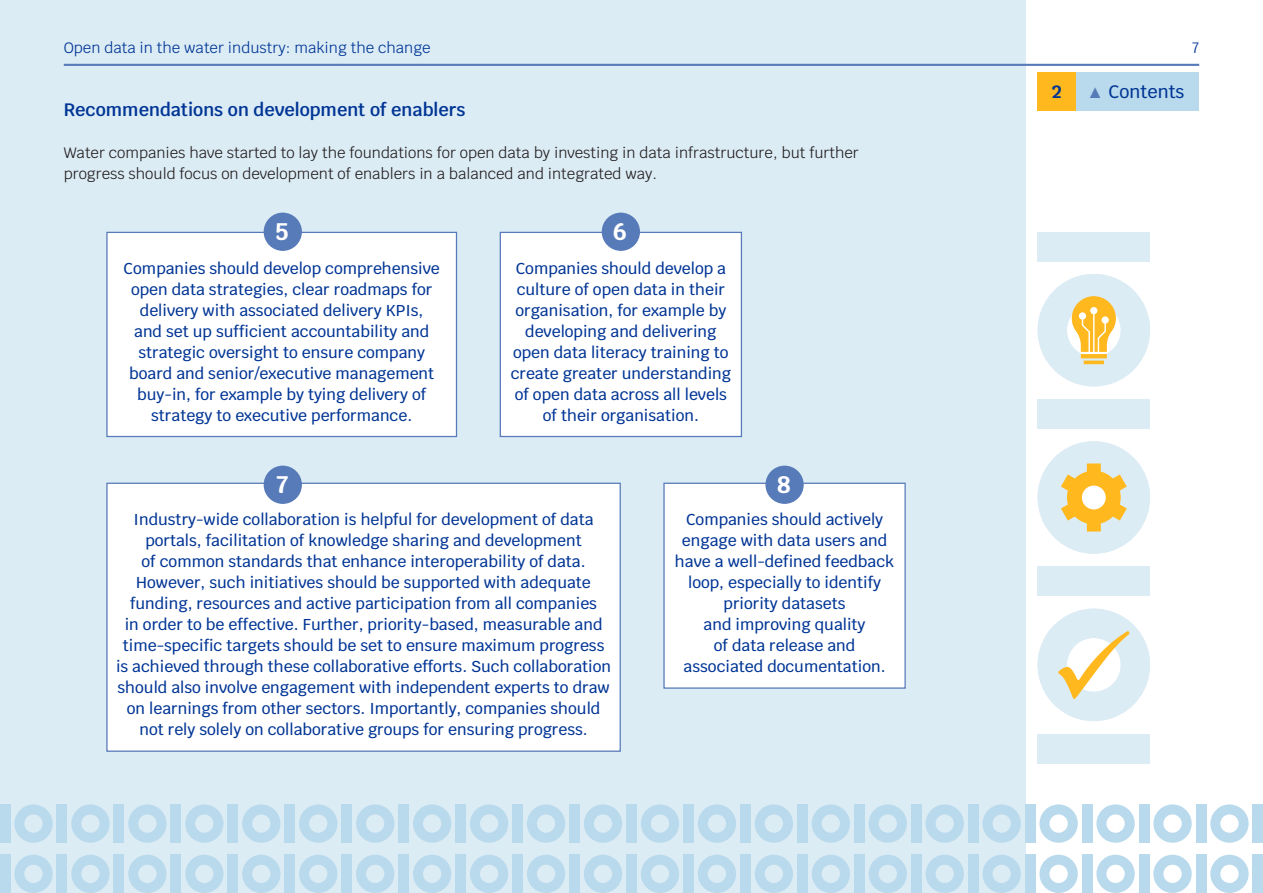
<style>
.page{position:relative;width:1263px;height:893px;background:#fff}
.page>*{position:absolute;margin:0;border:0;box-sizing:border-box;transform-origin:0 0}
.t1{font:700 24px "Krub";color:#fff}
.t2{font:600 18px "Krub";color:#003595}
.t3{font:500 18px "Krub";color:#003595}
.t4{font:700 18px "Krub";color:#003595}
.t5{font:500 15.75px/21px "Krub";color:#003595;text-align:center}
.t6{font:15px/21px "Krub";color:#231f20}
.t7{font:15px "Krub";color:#003595}
.s1{font-weight:700;color:#577ab9}
</style>
<div class="page">
<div style="left:0;top:0;width:1025px;height:893px;background:#dcecf5"></div>
<div style="left:0;top:804px;width:10px;height:39px;background:#b9d9ec"></div>
<svg style="left:14px;top:804px;width:39px;height:39px"></svg>
<div style="left:57px;top:804px;width:10px;height:39px;background:#b9d9ec"></div>
<svg style="left:71px;top:804px;width:39px;height:39px"></svg>
<div style="left:114px;top:804px;width:10px;height:39px;background:#b9d9ec"></div>
<svg style="left:128px;top:804px;width:39px;height:39px"></svg>
<div style="left:171px;top:804px;width:10px;height:39px;background:#b9d9ec"></div>
<svg style="left:185px;top:804px;width:38px;height:39px"></svg>
<div style="left:228px;top:804px;width:10px;height:39px;background:#b9d9ec"></div>
<svg style="left:242px;top:804px;width:38px;height:39px"></svg>
<div style="left:285px;top:804px;width:10px;height:39px;background:#b9d9ec"></div>
<svg style="left:299px;top:804px;width:38px;height:39px"></svg>
<div style="left:342px;top:804px;width:10px;height:39px;background:#b9d9ec"></div>
<svg style="left:356px;top:804px;width:38px;height:39px"></svg>
<div style="left:399px;top:804px;width:10px;height:39px;background:#b9d9ec"></div>
<svg style="left:413px;top:804px;width:38px;height:39px"></svg>
<div style="left:456px;top:804px;width:10px;height:39px;background:#b9d9ec"></div>
<svg style="left:470px;top:804px;width:38px;height:39px"></svg>
<div style="left:513px;top:804px;width:10px;height:39px;background:#b9d9ec"></div>
<svg style="left:527px;top:804px;width:38px;height:39px"></svg>
<div style="left:569px;top:804px;width:10px;height:39px;background:#b9d9ec"></div>
<svg style="left:584px;top:804px;width:38px;height:39px"></svg>
<div style="left:626px;top:804px;width:10px;height:39px;background:#b9d9ec"></div>
<svg style="left:641px;top:804px;width:38px;height:39px"></svg>
<div style="left:683px;top:804px;width:10px;height:39px;background:#b9d9ec"></div>
<svg style="left:698px;top:804px;width:38px;height:39px"></svg>
<div style="left:740px;top:804px;width:10px;height:39px;background:#b9d9ec"></div>
<svg style="left:755px;top:804px;width:38px;height:39px"></svg>
<div style="left:797px;top:804px;width:10px;height:39px;background:#b9d9ec"></div>
<svg style="left:812px;top:804px;width:38px;height:39px"></svg>
<div style="left:854px;top:804px;width:10px;height:39px;background:#b9d9ec"></div>
<svg style="left:869px;top:804px;width:38px;height:39px"></svg>
<div style="left:911px;top:804px;width:10px;height:39px;background:#b9d9ec"></div>
<svg style="left:925px;top:804px;width:39px;height:39px"></svg>
<div style="left:968px;top:804px;width:10px;height:39px;background:#b9d9ec"></div>
<svg style="left:982px;top:804px;width:39px;height:39px"></svg>
<div style="left:1025px;top:804px;width:10px;height:39px;background:#b9d9ec"></div>
<svg style="left:1039px;top:804px;width:39px;height:39px"></svg>
<div style="left:1082px;top:804px;width:10px;height:39px;background:#b9d9ec"></div>
<svg style="left:1096px;top:804px;width:39px;height:39px"></svg>
<div style="left:1139px;top:804px;width:10px;height:39px;background:#b9d9ec"></div>
<svg style="left:1153px;top:804px;width:39px;height:39px"></svg>
<div style="left:1196px;top:804px;width:10px;height:39px;background:#b9d9ec"></div>
<svg style="left:1210px;top:804px;width:38px;height:39px"></svg>
<div style="left:1253px;top:804px;width:10px;height:39px;background:#b9d9ec"></div>
<div style="left:0;top:855px;width:10px;height:38px;background:#b9d9ec"></div>
<svg style="left:14px;top:855px;width:39px;height:38px"></svg>
<div style="left:57px;top:855px;width:10px;height:38px;background:#b9d9ec"></div>
<svg style="left:71px;top:855px;width:39px;height:38px"></svg>
<div style="left:114px;top:855px;width:10px;height:38px;background:#b9d9ec"></div>
<svg style="left:128px;top:855px;width:39px;height:38px"></svg>
<div style="left:171px;top:855px;width:10px;height:38px;background:#b9d9ec"></div>
<svg style="left:185px;top:855px;width:38px;height:38px"></svg>
<div style="left:228px;top:855px;width:10px;height:38px;background:#b9d9ec"></div>
<svg style="left:242px;top:855px;width:38px;height:38px"></svg>
<div style="left:285px;top:855px;width:10px;height:38px;background:#b9d9ec"></div>
<svg style="left:299px;top:855px;width:38px;height:38px"></svg>
<div style="left:342px;top:855px;width:10px;height:38px;background:#b9d9ec"></div>
<svg style="left:356px;top:855px;width:38px;height:38px"></svg>
<div style="left:399px;top:855px;width:10px;height:38px;background:#b9d9ec"></div>
<svg style="left:413px;top:855px;width:38px;height:38px"></svg>
<div style="left:456px;top:855px;width:10px;height:38px;background:#b9d9ec"></div>
<svg style="left:470px;top:855px;width:38px;height:38px"></svg>
<div style="left:513px;top:855px;width:10px;height:38px;background:#b9d9ec"></div>
<svg style="left:527px;top:855px;width:38px;height:38px"></svg>
<div style="left:569px;top:855px;width:10px;height:38px;background:#b9d9ec"></div>
<svg style="left:584px;top:855px;width:38px;height:38px"></svg>
<div style="left:626px;top:855px;width:10px;height:38px;background:#b9d9ec"></div>
<svg style="left:641px;top:855px;width:38px;height:38px"></svg>
<div style="left:683px;top:855px;width:10px;height:38px;background:#b9d9ec"></div>
<svg style="left:698px;top:855px;width:38px;height:38px"></svg>
<div style="left:740px;top:855px;width:10px;height:38px;background:#b9d9ec"></div>
<svg style="left:755px;top:855px;width:38px;height:38px"></svg>
<div style="left:797px;top:855px;width:10px;height:38px;background:#b9d9ec"></div>
<svg style="left:812px;top:855px;width:38px;height:38px"></svg>
<div style="left:854px;top:855px;width:10px;height:38px;background:#b9d9ec"></div>
<svg style="left:869px;top:855px;width:38px;height:38px"></svg>
<div style="left:911px;top:855px;width:10px;height:38px;background:#b9d9ec"></div>
<svg style="left:925px;top:855px;width:39px;height:38px"></svg>
<div style="left:968px;top:855px;width:10px;height:38px;background:#b9d9ec"></div>
<svg style="left:982px;top:855px;width:39px;height:38px"></svg>
<div style="left:1025px;top:855px;width:10px;height:38px;background:#b9d9ec"></div>
<svg style="left:1039px;top:855px;width:39px;height:38px"></svg>
<div style="left:1082px;top:855px;width:10px;height:38px;background:#b9d9ec"></div>
<svg style="left:1096px;top:855px;width:39px;height:38px"></svg>
<div style="left:1139px;top:855px;width:10px;height:38px;background:#b9d9ec"></div>
<svg style="left:1153px;top:855px;width:39px;height:38px"></svg>
<div style="left:1196px;top:855px;width:10px;height:38px;background:#b9d9ec"></div>
<svg style="left:1210px;top:855px;width:38px;height:38px"></svg>
<div style="left:1253px;top:855px;width:10px;height:38px;background:#b9d9ec"></div>
<hr style="left:64px;top:64px;width:1135px;height:2px;background:#577ab9">
<div style="left:107px;top:232px;width:349px;height:204px;background:#fff"></div>
<div style="left:106px;top:232px;width:351px;height:205px;border:1px solid #577ab9"></div>
<div style="left:500px;top:232px;width:241px;height:204px;background:#fff"></div>
<div style="left:500px;top:232px;width:242px;height:205px;border:1px solid #577ab9"></div>
<div style="left:264px;top:213px;width:38px;height:38px;background:#577ab9;border-radius:50%"></div>
<div style="left:602px;top:213px;width:38px;height:38px;background:#577ab9;border-radius:50%"></div>
<div style="left:107px;top:483px;width:513px;height:268px;background:#fff"></div>
<div style="left:106px;top:483px;width:515px;height:269px;border:1px solid #577ab9"></div>
<div style="left:664px;top:483px;width:241px;height:205px;background:#fff"></div>
<div style="left:663px;top:483px;width:243px;height:206px;border:1px solid #577ab9"></div>
<div style="left:264px;top:466px;width:38px;height:38px;background:#577ab9;border-radius:50%"></div>
<div style="left:765px;top:466px;width:39px;height:38px;background:#577ab9;border-radius:50%"></div>
<div style="left:1071px;top:72px;width:128px;height:39px;background:#b9d9ec"></div>
<div style="left:1037px;top:72px;width:39px;height:39px;background:#ffb81d"></div>
<div style="left:1037px;top:734px;width:113px;height:29px;background:#dcecf5"></div>
<div style="left:1037px;top:566px;width:113px;height:30px;background:#dcecf5"></div>
<div style="left:1037px;top:399px;width:113px;height:30px;background:#dcecf5"></div>
<div style="left:1037px;top:232px;width:113px;height:29px;background:#dcecf5"></div>
<svg style="left:1037px;top:274px;width:113px;height:112px"></svg>
<svg style="left:1037px;top:441px;width:113px;height:113px"></svg>
<svg style="left:1037px;top:609px;width:113px;height:112px"></svg>
<p class="t7" style="left:64px;top:35px;width:368px">Open data in the water industry: making the change</p>
<p class="t7" style="left:1192px;top:35px;width:9px">7</p>
<p class="t2" style="left:64px;top:99px;width:403px">Recommendations on development of enablers</p>
<p class="t6" style="left:64px;top:142px;width:797px">Water companies have started to lay the foundations for open data by investing in data infrastructure, but further progress should focus on development of enablers in a balanced and integrated way.</p>
<h1 class="t1" style="left:275px;top:218px;width:15px">5</h1>
<h1 class="t1" style="left:613px;top:218px;width:15px">6</h1>
<p class="t5" style="left:124px;top:258px;width:318px">Companies should develop comprehensive open data strategies, clear roadmaps for delivery with associated delivery KPIs,<br>and set up sufficient accountability and strategic oversight to ensure company board and senior/executive management buy-in, for example by tying delivery of strategy to executive performance.</p>
<p class="t5" style="left:511px;top:258px;width:222px">Companies should develop a culture of open data in their organisation, for example by developing and delivering open data literacy training to create greater understanding of open data across all levels of their organisation.</p>
<h1 class="t1" style="left:276px;top:471px;width:13px">7</h1>
<h1 class="t1" style="left:777px;top:471px;width:15px">8</h1>
<p class="t5" style="left:116px;top:509px;width:496px">Industry-wide collaboration is helpful for development of data portals, facilitation of knowledge sharing and development<br>of common standards that enhance interoperability of data.<br>However, such initiatives should be supported with adequate funding, resources and active participation from all companies<br>in order to be effective. Further, priority-based, measurable and time-specific targets should be set to ensure maximum progress is achieved through these collaborative efforts. Such collaboration should also involve engagement with independent experts to draw on learnings from other sectors. Importantly, companies should not rely solely on collaborative groups for ensuring progress.</p>
<p class="t5" style="left:675px;top:509px;width:221px">Companies should actively engage with data users and have a well-defined feedback loop, especially to identify priority datasets<br>and improving quality<br>of data release and associated documentation.</p>
<p class="t4" style="left:1052px;top:81px;width:11px">2</p>
<p class="t3" style="left:1086px;top:81px;width:100px"><span class="s1">▲</span> Contents</p>
</div>
